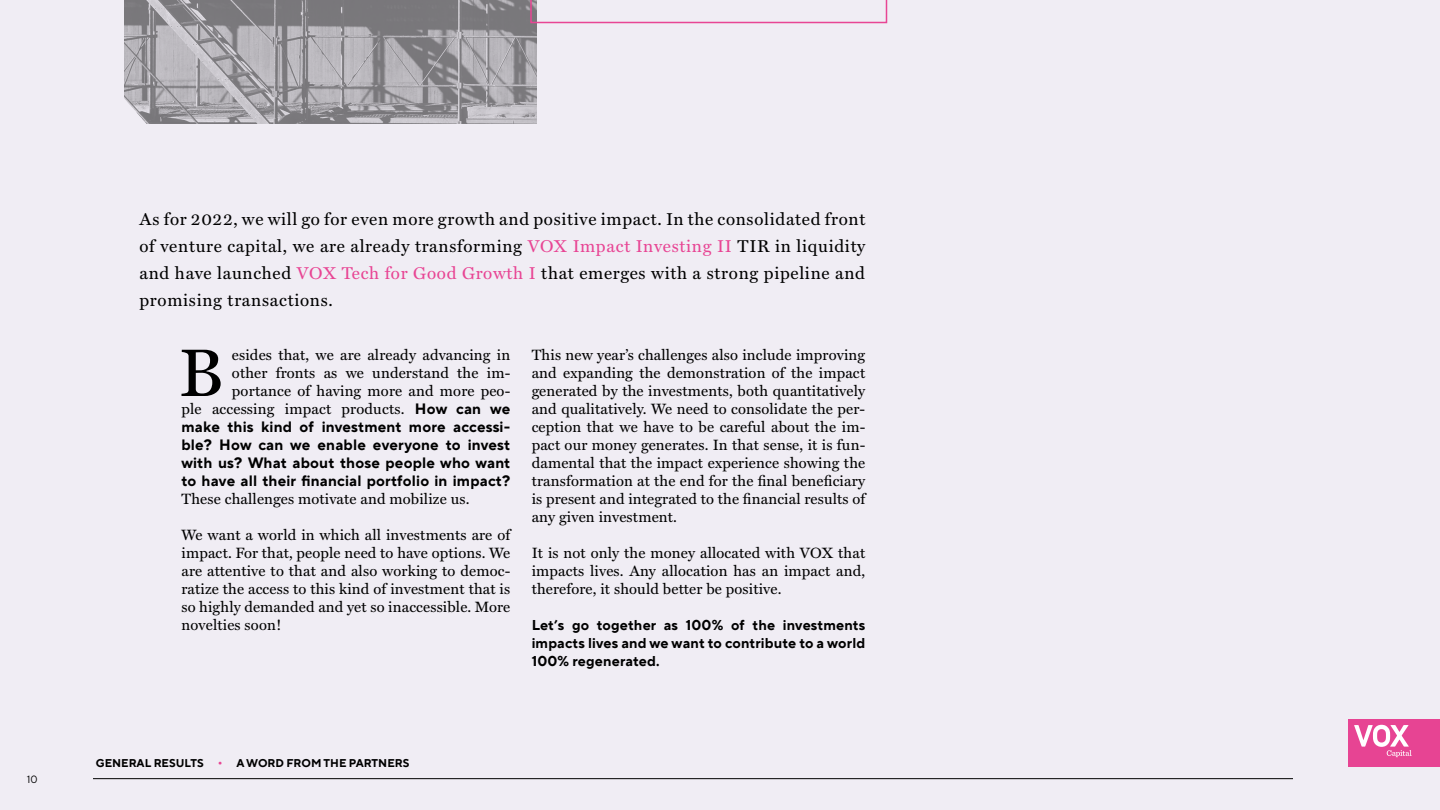
<style>
.page{position:relative;width:1440px;height:810px;background:#f0edf4}
.page>*{position:absolute;margin:0;border:0;box-sizing:border-box;transform-origin:0 0}
.t1{font:67.72px "Miller Text";color:#000}
.t2{font:17.25px/27px "Miller Text";letter-spacing:.04em;color:#000;text-align:justify}
.t3{font:15px/18px "Miller Text";letter-spacing:.01em;color:#000;text-align:justify}
.t4{font:700 15px/18px "TT Norms Pro";letter-spacing:.01em;color:#000;text-align:justify}
.t5{font:700 14.25px/18px "TT Norms Pro";letter-spacing:.01em;color:#000;text-align:justify}
.t6{font:700 11.25px "TT Norms Pro";color:#000}
.t7{font:10.5px "TT Norms Pro";color:#000}
.s1{color:#e84594}
.s2{font-family:"TT Norms Pro";font-weight:700}
</style>
<div class="page">
<div style="left:1348px;top:719px;width:92px;height:48px;background:#e74493"></div>
<svg style="left:1354px;top:725px;width:58px;height:32px"></svg>
<hr style="left:93px;top:778px;width:1200px;height:1px;background:#000">
<img style="left:125px;top:0;width:412px;height:124px">
<svg style="left:530px;top:0;width:357px;height:23px"></svg>
<p class="t7" style="left:27px;top:771px;width:12px">10</p>
<p class="t2" style="left:140px;top:204px;width:727px">As for 2022, we will go for even more growth and positive impact. In the consolidated front of venture capital, we are already transforming <span class="s1">VOX Impact Investing II</span> TIR in liquidity and have launched <span class="s1">VOX Tech for Good Growth I</span> that emerges with a strong pipeline and promising transactions.</p>
<p class="t3" style="left:181px;top:345px;width:330px;text-align:right">esides that, we are already advancing in<br>other fronts as we understand the im&shy;portance of having more and more peo-<br>ple accessing impact products. <span class="s2">How can we</span></p>
<p class="t4" style="left:181px;top:417px;width:330px">make this kind of investment more accessi&shy;ble? How can we enable everyone to invest with us? What about those people who want to have all their financial portfolio in impact?</p>
<p class="t3" style="left:181px;top:489px;width:289px">These challenges motivate and mobilize us.</p>
<p class="t3" style="left:181px;top:525px;width:330px">We want a world in which all investments are of impact. For that, people need to have options. We are attentive to that and also working to democ&shy;ratize the access to this kind of investment that is so highly demanded and yet so inaccessible. More novelties soon!</p>
<h1 class="t1" style="left:179px;top:319px;width:47px">B</h1>
<p class="t3" style="left:532px;top:345px;width:335px">This new year’s challenges also include improving and expanding the demonstration of the impact generated by the investments, both quantitatively and qualitatively. We need to consolidate the per&shy;ception that we have to be careful about the im&shy;pact our money generates. In that sense, it is fun&shy;damental that the impact experience showing the transformation at the end for the final beneficiary is present and integrated to the financial results of any given investment.</p>
<p class="t3" style="left:532px;top:543px;width:335px">It is not only the money allocated with VOX that impacts lives. Any allocation has an impact and, therefore, it should better be positive.</p>
<p class="t5" style="left:532px;top:615px;width:335px">Let’s go together as 100% of the investments impacts lives and we want to contribute to a world 100% regenerated.</p>
<p class="t6" style="left:96px;top:754px;width:109px">GENERAL RESULTS</p>
<p class="t6" style="left:218px;top:754px;width:193px"><span class="s1">•</span> A WORD FROM THE PARTNERS</p>
</div>
